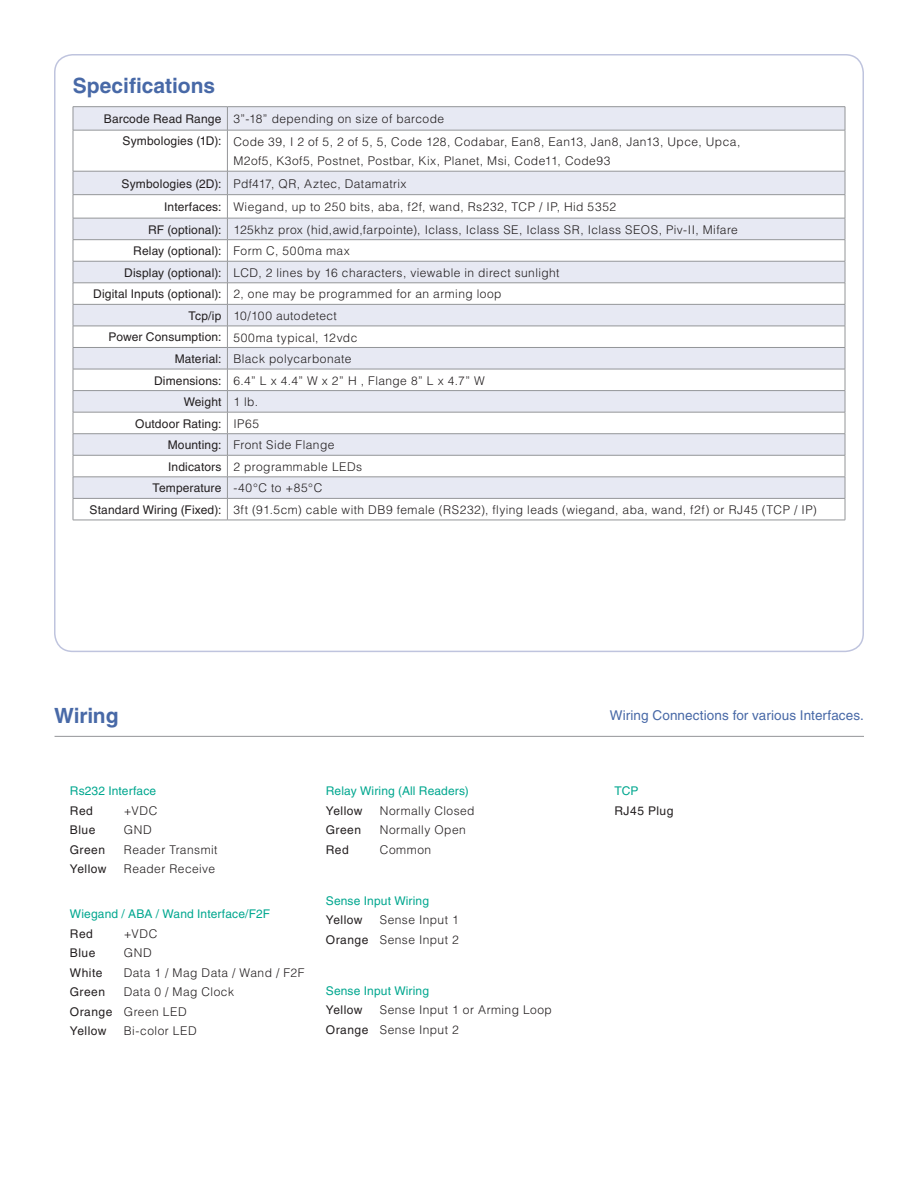
<style>
.page{position:relative;width:918px;height:1188px;background:#fff}
.page>*{position:absolute;margin:0;border:0;box-sizing:border-box;transform-origin:0 0}
.t1{font:700 21px "Helvetica";letter-spacing:-.005em;color:#4869a7}
.t2{font:13.5px "Helvetica LT";letter-spacing:.01em;color:#4869a7}
.t3{font:300 12px/19.5px "Helvetica LT";letter-spacing:.035em;color:#231f20}
.t4{font:12px "Helvetica LT";letter-spacing:.01em;color:#00a78f}
.t5{font:12px "Helvetica LT";letter-spacing:.04em;color:#231f20}
.t6{font:12px "Helvetica LT";letter-spacing:.01em;color:#231f20}
.s1{font-weight:400}
.s2{font-weight:300}
</style>
<div class="page">
<hr style="left:55px;top:736px;width:809px;height:1px;background:#939598">
<svg style="left:74px;top:107px;width:771px;height:23px;background:#e4e6f0"></svg>
<svg style="left:74px;top:131px;width:771px;height:389px"></svg>
<hr style="left:73px;top:106px;width:154px;height:1px;background:#939598">
<svg style="left:73px;top:107px;width:1px;height:23px"></svg>
<hr style="left:227px;top:106px;width:618px;height:1px;background:#939598">
<svg style="left:227px;top:107px;width:1px;height:23px"></svg>
<svg style="left:845px;top:107px;width:1px;height:23px"></svg>
<hr style="left:73px;top:130px;width:154px;height:1px;background:#939598">
<hr style="left:73px;top:130px;width:1px;height:41px;background:#939598">
<hr style="left:227px;top:130px;width:618px;height:1px;background:#939598">
<hr style="left:227px;top:130px;width:1px;height:41px;background:#939598">
<hr style="left:845px;top:130px;width:1px;height:41px;background:#939598">
<hr style="left:73px;top:171px;width:154px;height:1px;background:#939598">
<hr style="left:227px;top:171px;width:618px;height:1px;background:#939598">
<hr style="left:73px;top:194px;width:154px;height:1px;background:#939598">
<hr style="left:227px;top:194px;width:618px;height:1px;background:#939598">
<hr style="left:73px;top:218px;width:154px;height:1px;background:#939598">
<hr style="left:227px;top:218px;width:618px;height:1px;background:#939598">
<hr style="left:73px;top:239px;width:154px;height:1px;background:#939598">
<hr style="left:227px;top:239px;width:618px;height:1px;background:#939598">
<hr style="left:73px;top:261px;width:154px;height:1px;background:#939598">
<hr style="left:227px;top:261px;width:618px;height:1px;background:#939598">
<hr style="left:73px;top:283px;width:154px;height:1px;background:#939598">
<hr style="left:227px;top:283px;width:618px;height:1px;background:#939598">
<hr style="left:73px;top:304px;width:154px;height:1px;background:#939598">
<hr style="left:227px;top:304px;width:618px;height:1px;background:#939598">
<hr style="left:73px;top:326px;width:154px;height:1px;background:#939598">
<hr style="left:227px;top:326px;width:618px;height:1px;background:#939598">
<hr style="left:73px;top:347px;width:154px;height:1px;background:#939598">
<hr style="left:227px;top:347px;width:618px;height:1px;background:#939598">
<hr style="left:73px;top:369px;width:154px;height:1px;background:#939598">
<hr style="left:227px;top:369px;width:618px;height:1px;background:#939598">
<hr style="left:73px;top:390px;width:154px;height:1px;background:#939598">
<hr style="left:227px;top:390px;width:618px;height:1px;background:#939598">
<hr style="left:73px;top:412px;width:154px;height:1px;background:#939598">
<hr style="left:227px;top:412px;width:618px;height:1px;background:#939598">
<hr style="left:73px;top:433px;width:154px;height:1px;background:#939598">
<hr style="left:227px;top:433px;width:618px;height:1px;background:#939598">
<hr style="left:73px;top:455px;width:154px;height:1px;background:#939598">
<hr style="left:227px;top:455px;width:618px;height:1px;background:#939598">
<hr style="left:73px;top:477px;width:154px;height:1px;background:#939598">
<hr style="left:227px;top:477px;width:618px;height:1px;background:#939598">
<hr style="left:73px;top:498px;width:154px;height:1px;background:#939598">
<svg style="left:73px;top:171px;width:1px;height:349px"></svg>
<hr style="left:227px;top:498px;width:618px;height:1px;background:#939598">
<svg style="left:227px;top:171px;width:1px;height:349px"></svg>
<svg style="left:845px;top:171px;width:1px;height:349px"></svg>
<hr style="left:73px;top:520px;width:154px;height:1px;background:#939598">
<hr style="left:227px;top:520px;width:618px;height:1px;background:#939598">
<h1 class="t1" style="left:73px;top:73px;width:144px">Specifications</h1>
<p class="t3" style="left:123px;top:108px;width:619px;line-height:22.5px;text-indent:-19px"><span class="s1">Barcode Read Range</span> 3”-18” depending on size of barcode<br><span class="s1">Symbologies (1D):</span> Code 39, I 2 of 5, 2 of 5, 5, Code 128, Codabar, Ean8, Ean13, Jan8, Jan13, Upce, Upca,</p>
<p class="t3" style="left:122px;top:150px;width:490px;line-height:22.5px;text-indent:112px">M2of5, K3of5, Postnet, Postbar, Kix, Planet, Msi, Code11, Code93<br><span class="s1">Symbologies (2D):</span> Pdf417, QR, Aztec, Datamatrix</p>
<p class="t3" style="left:164px;top:197px;width:453px"><span class="s1">Interfaces:</span> Wiegand, up to 250 bits, aba, f2f, wand, Rs232, TCP / IP, Hid 5352</p>
<p class="t3" style="left:148px;top:220px;width:591px"><span class="s1">RF (optional):</span> 125khz prox (hid,awid,farpointe), Iclass, Iclass SE, Iclass SR, Iclass SEOS, Piv-II, Mifare</p>
<p class="t6" style="left:133px;top:244px;width:218px">Relay (optional): <span class="s2">Form C, 500ma max</span></p>
<p class="t3" style="left:124px;top:263px;width:437px"><span class="s1">Display (optional):</span> LCD, 2 lines by 16 characters, viewable in direct sunlight</p>
<p class="t3" style="left:93px;top:284px;width:410px"><span class="s1">Digital Inputs (optional):</span> 2, one may be programmed for an arming loop</p>
<p class="t3" style="left:189px;top:306px;width:150px"><span class="s1">Tcp/ip</span> 10/100 autodetect</p>
<p class="t3" style="left:109px;top:327px;width:250px"><span class="s1">Power Consumption:</span> 500ma typical, 12vdc</p>
<p class="t3" style="left:175px;top:349px;width:178px"><span class="s1">Material:</span> Black polycarbonate</p>
<p class="t3" style="left:154px;top:371px;width:332px"><span class="s1">Dimensions:</span> 6.4” L x 4.4” W x 2” H , Flange 8” L x 4.7” W</p>
<p class="t5" style="left:184px;top:395px;width:76px">Weight <span class="s2">1 lb.</span></p>
<p class="t6" style="left:135px;top:416px;width:126px">Outdoor Rating: <span class="s2">IP65</span></p>
<p class="t3" style="left:168px;top:435px;width:168px"><span class="s1">Mounting:</span> Front Side Flange</p>
<p class="t3" style="left:168px;top:457px;width:196px"><span class="s1">Indicators</span> 2 programmable LEDs</p>
<p class="t3" style="left:153px;top:478px;width:171px"><span class="s1">Temperature</span> -40°C to +85°C</p>
<p class="t3" style="left:90px;top:500px;width:729px"><span class="s1">Standard Wiring (Fixed):</span> 3ft (91.5cm) cable with DB9 female (RS232), flying leads (wiegand, aba, wand, f2f) or RJ45 (TCP / IP)</p>
<h1 class="t1" style="left:54px;top:703px;width:66px">Wiring</h1>
<p class="t2" style="left:610px;top:707px;width:256px">Wiring Connections for various Interfaces.</p>
<p class="t4" style="left:70px;top:784px;width:88px">Rs232 Interface</p>
<p class="t5" style="left:70px;top:804px;width:25px">Red</p>
<p class="t3" style="left:124px;top:801px;width:35px">+VDC</p>
<p class="t5" style="left:70px;top:823px;width:27px">Blue</p>
<p class="t3" style="left:124px;top:820px;width:29px">GND</p>
<p class="t5" style="left:70px;top:843px;width:37px">Green</p>
<p class="t3" style="left:124px;top:840px;width:95px">Reader Transmit</p>
<p class="t5" style="left:70px;top:862px;width:38px">Yellow</p>
<p class="t3" style="left:124px;top:859px;width:93px">Reader Receive</p>
<p class="t4" style="left:70px;top:907px;width:202px">Wiegand / ABA / Wand Interface/F2F</p>
<p class="t5" style="left:70px;top:927px;width:25px">Red</p>
<p class="t3" style="left:124px;top:924px;width:35px">+VDC</p>
<p class="t5" style="left:70px;top:946px;width:27px">Blue</p>
<p class="t3" style="left:124px;top:943px;width:29px">GND</p>
<p class="t5" style="left:70px;top:966px;width:34px">White</p>
<p class="t3" style="left:124px;top:963px;width:182px">Data 1 / Mag Data / Wand / F2F</p>
<p class="t5" style="left:70px;top:985px;width:37px">Green</p>
<p class="t3" style="left:70px;top:982px;width:166px;text-indent:54px">Data 0 / Mag Clock<br><span class="s1">Orange</span> Green LED<br><span class="s1">Yellow</span></p>
<p class="t3" style="left:124px;top:1021px;width:74px">Bi-color LED</p>
<p class="t4" style="left:326px;top:784px;width:145px">Relay Wiring (All Readers)</p>
<p class="t5" style="left:326px;top:804px;width:38px">Yellow</p>
<p class="t3" style="left:380px;top:801px;width:96px">Normally Closed</p>
<p class="t5" style="left:326px;top:823px;width:37px">Green</p>
<p class="t3" style="left:380px;top:820px;width:88px">Normally Open</p>
<p class="t5" style="left:326px;top:843px;width:25px">Red</p>
<p class="t3" style="left:380px;top:840px;width:53px">Common</p>
<p class="t4" style="left:326px;top:894px;width:105px">Sense Input Wiring</p>
<p class="t5" style="left:326px;top:913px;width:38px">Yellow</p>
<p class="t3" style="left:326px;top:910px;width:135px;text-align:right">Sense Input 1<br><span class="s1">Orange</span> Sense Input 2</p>
<p class="t4" style="left:326px;top:984px;width:105px">Sense Input Wiring</p>
<p class="t5" style="left:326px;top:1003px;width:38px">Yellow</p>
<p class="t3" style="left:326px;top:1000px;width:228px;text-indent:54px">Sense Input 1 or Arming Loop<br><span class="s1">Orange</span> Sense Input 2</p>
<p class="t4" style="left:614px;top:784px;width:25px">TCP</p>
<p class="t5" style="left:614px;top:804px;width:60px">RJ45 Plug</p>
</div>
